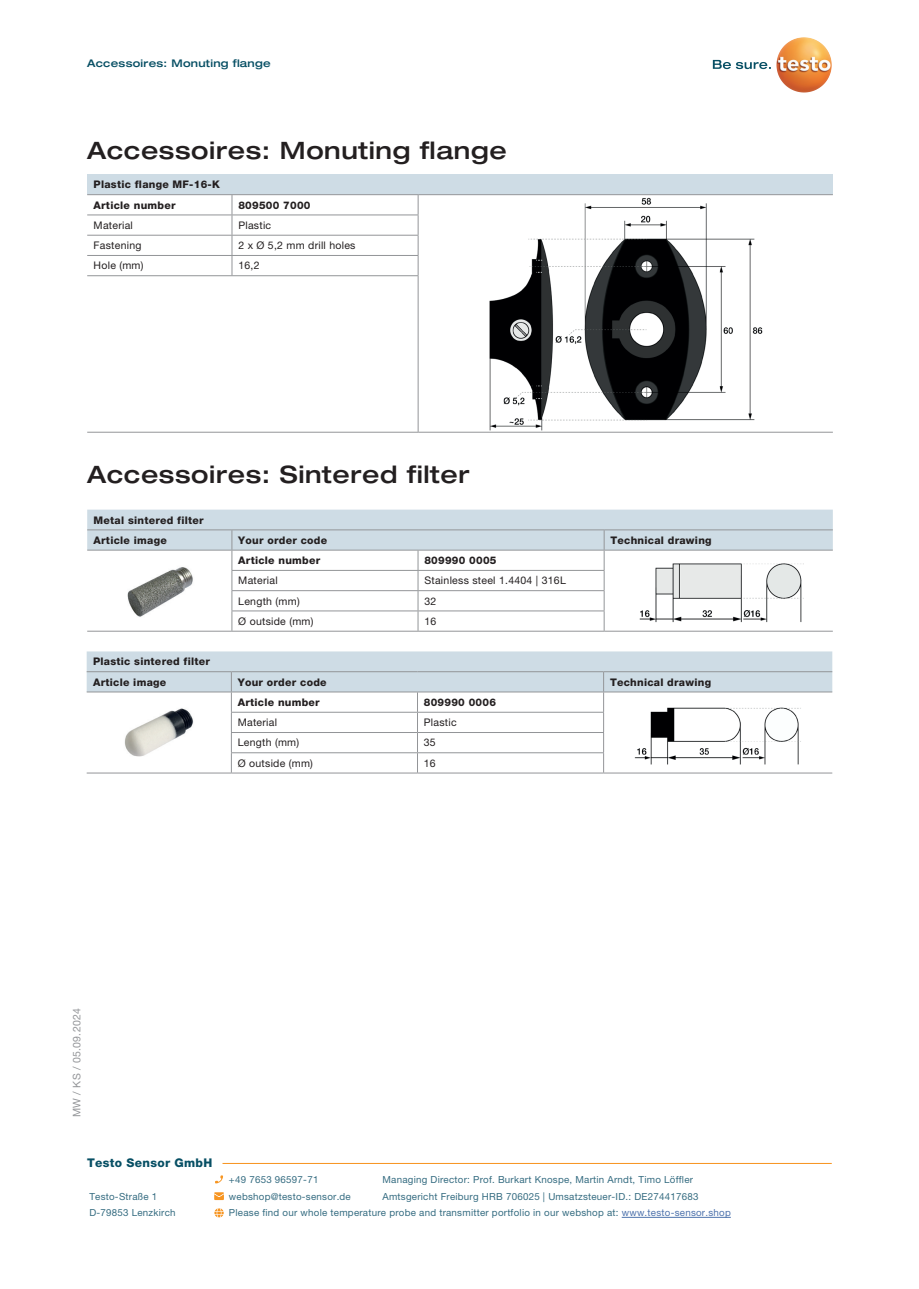
<style>
.page{position:relative;width:919px;height:1289px;background:#fff}
.page>*{position:absolute;margin:0;border:0;box-sizing:border-box;transform-origin:0 0}
.t1{font:500 expanded 24px "Helvetica Neue LTW1 G";letter-spacing:.025em;color:#231f20}
.t2{font:800 12px "Helvetica Neue LTW1 G";letter-spacing:.025em;color:#074f64}
.t3{font:800 10.5px/20.2px "Helvetica Neue LTW1 G";letter-spacing:.025em;color:#231f20}
.t4{font:10.5px "Helvetica Neue LTW1 G";letter-spacing:.025em;color:#231f20}
.t5{font:500 expanded 10.5px "Helvetica Neue LT Com";letter-spacing:.025em;color:#074f64}
.t6{font:10.5px "Helvetica Neue LTW1 G";letter-spacing:.025em;color:#939598}
.t7{font:9.75px "Helvetica Neue LTW1 G";letter-spacing:.025em;color:#356c81}
.s1{color:#4d72ac}
</style>
<div class="page">
<div style="left:87px;top:174px;width:745px;height:21px;background:#cedce5"></div>
<svg style="left:87px;top:195px;width:745px;height:237px"></svg>
<svg style="left:87px;top:195px;width:331px;height:80px"></svg>
<hr style="left:417px;top:276px;width:1px;height:156px;background:#939598">
<hr style="left:87px;top:194px;width:145px;height:1px;background:#939598">
<hr style="left:232px;top:194px;width:186px;height:1px;background:#939598">
<hr style="left:418px;top:194px;width:414px;height:1px;background:#939598">
<hr style="left:87px;top:235px;width:145px;height:1px;background:#939598">
<hr style="left:232px;top:235px;width:186px;height:1px;background:#939598">
<hr style="left:87px;top:255px;width:145px;height:1px;background:#939598">
<hr style="left:232px;top:255px;width:186px;height:1px;background:#939598">
<hr style="left:87px;top:275px;width:145px;height:1px;background:#939598">
<hr style="left:232px;top:275px;width:186px;height:1px;background:#939598">
<hr style="left:87px;top:432px;width:145px;height:1px;background:#939598">
<hr style="left:232px;top:432px;width:186px;height:1px;background:#939598">
<hr style="left:418px;top:432px;width:414px;height:1px;background:#939598">
<img style="left:486px;top:197px;width:278px;height:233px">
<hr style="left:87px;top:631px;width:145px;height:1px;background:#939598">
<hr style="left:232px;top:631px;width:186px;height:1px;background:#939598">
<hr style="left:418px;top:631px;width:186px;height:1px;background:#939598">
<hr style="left:604px;top:631px;width:228px;height:1px;background:#939598">
<svg style="left:87px;top:509px;width:745px;height:122px"></svg>
<hr style="left:604px;top:549px;width:228px;height:1px;background:#939598">
<hr style="left:87px;top:549px;width:145px;height:1px;background:#939598">
<hr style="left:232px;top:549px;width:186px;height:1px;background:#939598">
<hr style="left:418px;top:549px;width:186px;height:1px;background:#939598">
<img style="left:116px;top:554px;width:87px;height:73px">
<img style="left:631px;top:554px;width:174px;height:73px">
<svg style="left:87px;top:773px;width:745px;height:1px"></svg>
<svg style="left:87px;top:651px;width:745px;height:122px"></svg>
<hr style="left:603px;top:691px;width:229px;height:1px;background:#939598">
<hr style="left:87px;top:691px;width:144px;height:1px;background:#939598">
<hr style="left:231px;top:691px;width:186px;height:1px;background:#939598">
<hr style="left:417px;top:691px;width:186px;height:1px;background:#939598">
<img style="left:116px;top:696px;width:86px;height:72px">
<img style="left:633px;top:696px;width:169px;height:72px">
<svg style="left:790px;top:37px;width:13px;height:4px"></svg>
<svg style="left:712px;top:60px;width:58px;height:9px"></svg>
<svg style="left:215px;top:1175px;width:8px;height:8px"></svg>
<svg style="left:214px;top:1192px;width:10px;height:7px"></svg>
<svg style="left:214px;top:1208px;width:10px;height:9px"></svg>
<hr style="left:621px;top:1216px;width:109px;height:1px;background:#4d72ac">
<hr style="left:222px;top:1162px;width:609px;height:1px;background:#f7931d">
<p class="t5" style="left:87px;top:57px;width:185px">Accessoires: Monuting flange</p>
<h1 class="t1" style="left:87px;top:135px;width:421px">Accessoires: Monuting flange</h1>
<p class="t3" style="left:94px;top:174px;width:128px">Plastic flange MF-16-K<br>Article number</p>
<p class="t3" style="left:238px;top:195px;width:74px">809500 7000</p>
<p class="t4" style="left:94px;top:218px;width:41px">Material</p>
<p class="t4" style="left:238px;top:218px;width:34px">Plastic</p>
<p class="t4" style="left:94px;top:239px;width:49px">Fastening</p>
<p class="t4" style="left:238px;top:239px;width:119px">2 x Ø 5,2 mm drill holes</p>
<p class="t4" style="left:94px;top:259px;width:51px">Hole (mm)</p>
<p class="t4" style="left:238px;top:259px;width:23px">16,2</p>
<h1 class="t1" style="left:87px;top:459px;width:384px">Accessoires: Sintered filter</h1>
<p class="t3" style="left:94px;top:509px;width:112px">Metal sintered filter<br>Article image</p>
<p class="t3" style="left:238px;top:530px;width:90px">Your order code</p>
<p class="t3" style="left:610px;top:530px;width:103px">Technical drawing</p>
<p class="t3" style="left:238px;top:550px;width:83px">Article number</p>
<p class="t3" style="left:424px;top:550px;width:74px">809990 0005</p>
<p class="t4" style="left:238px;top:574px;width:41px">Material</p>
<p class="t4" style="left:424px;top:574px;width:143px">Stainless steel 1.4404 | 316L</p>
<p class="t4" style="left:238px;top:594px;width:63px">Length (mm)</p>
<p class="t4" style="left:424px;top:594px;width:13px">32</p>
<p class="t4" style="left:238px;top:614px;width:77px">Ø outside (mm)</p>
<p class="t4" style="left:424px;top:614px;width:13px">16</p>
<p class="t3" style="left:93px;top:651px;width:118px">Plastic sintered filter<br>Article image</p>
<p class="t3" style="left:238px;top:671px;width:90px">Your order code</p>
<p class="t3" style="left:610px;top:671px;width:103px">Technical drawing</p>
<p class="t3" style="left:238px;top:692px;width:83px">Article number</p>
<p class="t3" style="left:424px;top:692px;width:74px">809990 0006</p>
<p class="t4" style="left:238px;top:716px;width:41px">Material</p>
<p class="t4" style="left:424px;top:716px;width:34px">Plastic</p>
<p class="t4" style="left:238px;top:736px;width:63px">Length (mm)</p>
<p class="t4" style="left:424px;top:736px;width:13px">35</p>
<p class="t4" style="left:238px;top:756px;width:77px">Ø outside (mm)</p>
<p class="t4" style="left:424px;top:756px;width:13px">16</p>
<p class="t6" style="left:70px;top:1117px;width:110px;rotate:-90deg">MW / KS / 05.09.2024</p>
<p class="t2" style="left:87px;top:1155px;width:127px">Testo Sensor GmbH</p>
<p class="t7" style="left:229px;top:1173px;width:91px">+49 7653 96597-71</p>
<p class="t7" style="left:382px;top:1173px;width:312px">Managing Director: Prof. Burkart Knospe, Martin Arndt, Timo Löffler</p>
<p class="t7" style="left:89px;top:1190px;width:69px">Testo-Straße 1</p>
<p class="t7" style="left:229px;top:1190px;width:123px">webshop@testo-sensor.de</p>
<p class="t7" style="left:382px;top:1190px;width:317px">Amtsgericht Freiburg HRB 706025 | Umsatzsteuer-ID.: DE274417683</p>
<p class="t7" style="left:89px;top:1206px;width:88px">D-79853 Lenzkirch</p>
<p class="t7" style="left:229px;top:1206px;width:503px">Please find our whole temperature probe and transmitter portfolio in our webshop at: <span class="s1">www.testo-sensor.shop</span></p>
</div>
